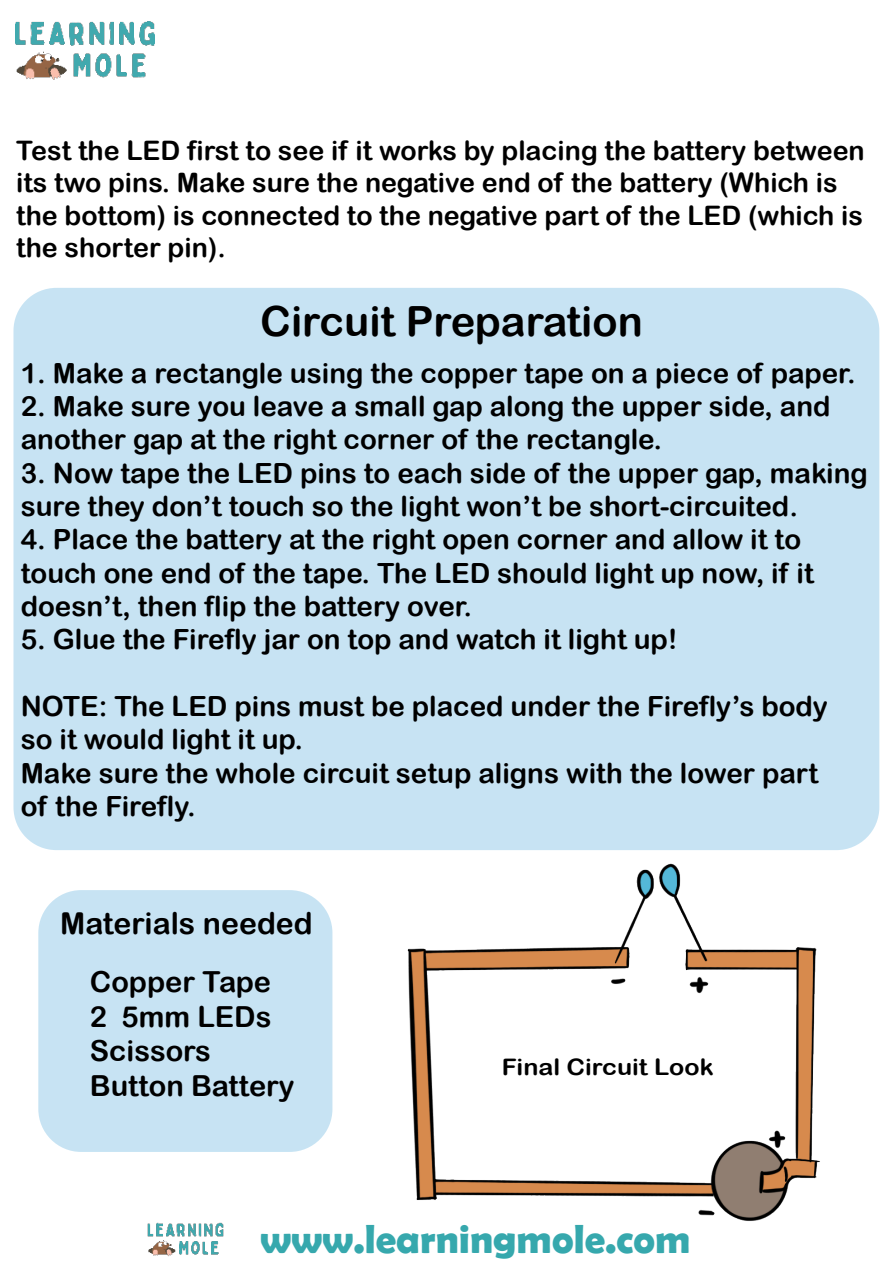
<style>
.page{position:relative;width:893px;height:1263px;background:#fff}
.page>*{position:absolute;margin:0;border:0;box-sizing:border-box;transform-origin:0 0}
.t1{font:41.7px "Arial Rounded MT Bold";color:#000}
.t2{font:700 40.8px "Berlin Sans FB Demi";color:#36a8ad}
.t3{font:30.15px "Arial Rounded MT Bold";color:#000}
.t4{font:28.95px/34.8px "Arial Rounded MT Bold";color:#000}
.t5{font:27.75px/33.3px "Arial Rounded MT Bold";color:#000}
.t6{font:26.85px/32.2px "Arial Rounded MT Bold";color:#000}
.t7{font:22.8px "Arial Rounded MT Bold";color:#000;scale:1.1 1}
</style>
<div class="page">
<div style="left:13px;top:288px;width:866px;height:562px;background:#c7e3f3;border-radius:43px"></div>
<img style="left:13px;top:293px;width:23px;height:552px">
<img style="left:296px;top:288px;width:584px;height:933px">
<img style="left:15px;top:21px;width:139px;height:59px">
<img style="left:147px;top:1222px;width:77px;height:35px">
<div style="left:38px;top:890px;width:294px;height:262px;background:#c7e3f3;border-radius:43px"></div>
<p class="t6" style="left:16px;top:134px;width:850px">Test the LED first to see if it works by placing the battery between its two pins. Make sure the negative end of the battery (Which is the bottom) is connected to the negative part of the LED (which is the shorter pin).</p>
<h1 class="t1" style="left:260px;top:296px;width:384px">Circuit Preparation</h1>
<p class="t5" style="left:21px;top:356px;width:836px">1. Make a rectangle using the copper tape on a piece of paper.</p>
<p class="t5" style="left:21px;top:389px;width:811px">2. Make sure you leave a small gap along the upper side, and another gap at the right corner of the rectangle.</p>
<p class="t5" style="left:21px;top:456px;width:849px">3. Now tape the LED pins to each side of the upper gap, making sure they don’t touch so the light won’t be short-circuited.</p>
<p class="t5" style="left:21px;top:522px;width:795px">4. Place the battery at the right open corner and allow it to touch one end of the tape. The LED should light up now, if it doesn’t, then flip the battery over.</p>
<p class="t5" style="left:21px;top:622px;width:658px">5. Glue the Firefly jar on top and watch it light up!</p>
<p class="t5" style="left:21px;top:689px;width:809px">NOTE: The LED pins must be placed under the Firefly’s body so it would light it up.<br>Make sure the whole circuit setup aligns with the lower part of the Firefly.</p>
<p class="t3" style="left:60px;top:905px;width:254px">Materials needed</p>
<p class="t4" style="left:90px;top:964px;width:206px">Copper Tape<br>2 5mm LEDs<br>Scissors<br>Button Battery</p>
<p class="t7" style="left:502px;top:1053px;width:194px">Final Circuit Look</p>
<h2 class="t2" style="left:261px;top:1215px;width:432px">www.learningmole.com</h2>
</div>
